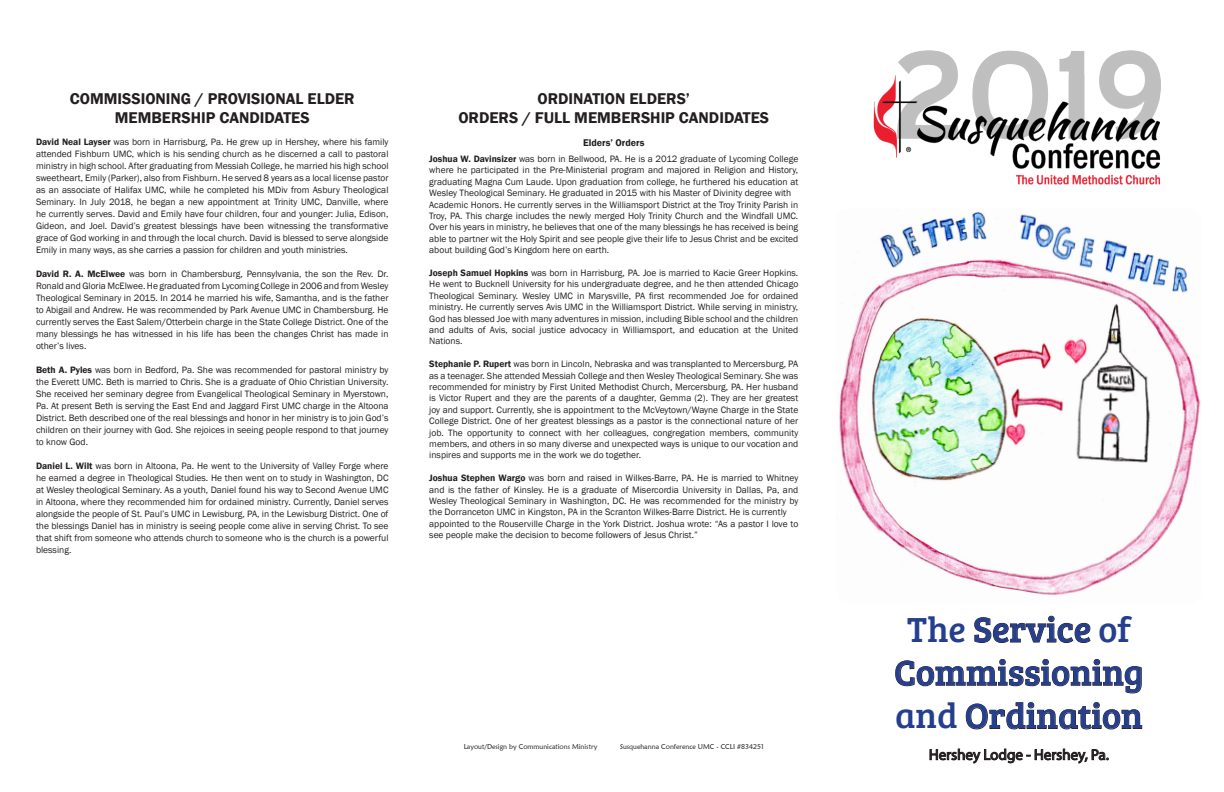
<style>
.page{position:relative;width:1224px;height:792px;background:#fff}
.page>*{position:absolute;margin:0;border:0;box-sizing:border-box;transform-origin:0 0}
.t1{font:36px/43.2px "Bree Serif";color:#253f8e;text-align:center}
.t2{font:600 16px/19.2px "Franklin Gothic";color:#231f20;text-align:center}
.t3{font:15.1px "Myriad Pro";color:#231f20}
.t4{font:600 10px "Franklin Gothic";color:#231f20}
.t5{font:9.5px/12px "Franklin Gothic";color:#231f20;text-align:justify}
.t6{font:7px "Maiandra GD";color:#231f20}
.s1{font-weight:600}
</style>
<div class="page">
<svg style="left:974px;top:616px;width:117px;height:27px"></svg>
<svg style="left:895px;top:659px;width:247px;height:34px"></svg>
<svg style="left:966px;top:702px;width:176px;height:27px"></svg>
<svg style="left:930px;top:748px;width:179px;height:16px"></svg>
<img style="left:839px;top:211px;width:362px;height:384px">
<img style="left:873px;top:50px;width:288px;height:135px">
<p class="t2" style="left:70px;top:89px;width:286px">COMMISSIONING / PROVISIONAL ELDER<br>MEMBERSHIP CANDIDATES</p>
<p class="t5" style="left:36px;top:136px;width:354px"><span class="s1">David Neal Layser</span> was born in Harrisburg, Pa. He grew up in Hershey, where his family attended Fishburn UMC, which is his sending church as he discerned a call to pastoral ministry in high school. After graduating from Messiah College, he married his high school sweetheart, Emily (Parker), also from Fishburn. He served 8 years as a local license pastor as an associate of Halifax UMC, while he completed his MDiv from Asbury Theological Seminary. In July 2018, he began a new appointment at Trinity UMC, Danville, where he currently serves. David and Emily have four children, four and younger: Julia, Edison, Gideon, and Joel. David’s greatest blessings have been witnessing the transformative grace of God working in and through the local church. David is blessed to serve alongside Emily in many ways, as she carries a passion for children and youth ministries.</p>
<p class="t5" style="left:36px;top:268px;width:354px"><span class="s1">David R. A. McElwee</span> was born in Chambersburg, Pennsylvania, the son the Rev. Dr.<br>Ronald and Gloria McElwee. He graduated from Lycoming College in 2006 and from Wesley Theological Seminary in 2015. In 2014 he married his wife, Samantha, and is the father to Abigail and Andrew. He was recommended by Park Avenue UMC in Chambersburg. He currently serves the East Salem/Otterbein charge in the State College District. One of the many blessings he has witnessed in his life has been the changes Christ has made in other’s lives.</p>
<p class="t5" style="left:36px;top:364px;width:354px"><span class="s1">Beth A. Pyles</span> was born in Bedford, Pa. She was recommended for pastoral ministry by the Everett UMC. Beth is married to Chris. She is a graduate of Ohio Christian University.<br>She received her seminary degree from Evangelical Theological Seminary in Myerstown, Pa. At present Beth is serving the East End and Jaggard First UMC charge in the Altoona District. Beth described one of the real blessings and honor in her ministry is to join God’s children on their journey with God. She rejoices in seeing people respond to that journey to know God.</p>
<p class="t5" style="left:36px;top:460px;width:354px"><span class="s1">Daniel L. Wilt</span> was born in Altoona, Pa. He went to the University of Valley Forge where he earned a degree in Theological Studies. He then went on to study in Washington, DC at Wesley theological Seminary. As a youth, Daniel found his way to Second Avenue UMC in Altoona, where they recommended him for ordained ministry. Currently, Daniel serves alongside the people of St. Paul’s UMC in Lewisburg, PA, in the Lewisburg District. One of the blessings Daniel has in ministry is seeing people come alive in serving Christ. To see that shift from someone who attends church to someone who is the church is a powerful blessing.</p>
<p class="t2" style="left:458px;top:89px;width:312px">ORDINATION ELDERS’<br>ORDERS / FULL MEMBERSHIP CANDIDATES</p>
<p class="t4" style="left:583px;top:136px;width:63px">Elders’ Orders</p>
<p class="t5" style="left:429px;top:153px;width:371px;line-height:11.4px"><span class="s1">Joshua W. Davinsizer</span> was born in Bellwood, PA. He is a 2012 graduate of Lycoming College where he participated in the Pre-Ministerial program and majored in Religion and History, graduating Magna Cum Laude. Upon graduation from college, he furthered his education at Wesley Theological Seminary. He graduated in 2015 with his Master of Divinity degree with</p>
<p class="t5" style="left:429px;top:199px;width:371px;line-height:11.4px">Academic Honors. He currently serves in the Williamsport District at the Troy Trinity Parish in Troy, PA. This charge includes the newly merged Holy Trinity Church and the Windfall UMC.<br>Over his years in ministry, he believes that one of the many blessings he has received is being able to partner wit the Holy Spirit and see people give their life to Jesus Christ and be excited about building God’s Kingdom here on earth.</p>
<p class="t5" style="left:429px;top:267px;width:371px;line-height:11.4px"><span class="s1">Joseph Samuel Hopkins</span> was born in Harrisburg, PA. Joe is married to Kacie Greer Hopkins.<br>He went to Bucknell University for his undergraduate degree, and he then attended Chicago Theological Seminary. Wesley UMC in Marysville, PA first recommended Joe for ordained ministry. He currently serves Avis UMC in the Williamsport District. While serving in ministry, God has blessed Joe with many adventures in mission, including Bible school and the children and adults of Avis, social justice advocacy in Williamsport, and education at the United Nations.</p>
<p class="t5" style="left:429px;top:359px;width:371px;line-height:11.4px"><span class="s1">Stephanie P. Rupert</span> was born in Lincoln, Nebraska and was transplanted to Mercersburg, PA as a teenager. She attended Messiah College and then Wesley Theological Seminary. She was recommended for ministry by First United Methodist Church, Mercersburg, PA. Her husband is Victor Rupert and they are the parents of a daughter, Gemma (2). They are her greatest joy and support. Currently, she is appointment to the McVeytown/Wayne Charge in the State College District. One of her greatest blessings as a pastor is the connectional nature of her job. The opportunity to connect with her colleagues, congregation members, community members, and others in so many diverse and unexpected ways is unique to our vocation and inspires and supports me in the work we do together.</p>
<p class="t5" style="left:429px;top:473px;width:370px;line-height:11.4px"><span class="s1">Joshua Stephen Wargo</span> was born and raised in Wilkes-Barre, PA. He is married to Whitney and is the father of Kinsley. He is a graduate of Misercordia University in Dallas, Pa, and Wesley Theological Seminary in Washington, DC. He was recommended for the ministry by the Dorranceton UMC in Kingston, PA in the Scranton Wilkes-Barre District. He is currently</p>
<p class="t5" style="left:429px;top:518px;width:371px;line-height:11.4px">appointed to the Rouserville Charge in the York District. Joshua wrote: “As a pastor I love to see people make the decision to become followers of Jesus Christ.”</p>
<p class="t6" style="left:464px;top:743px;width:135px">Layout/Design by Communications Ministry</p>
<p class="t6" style="left:620px;top:743px;width:145px">Susquehanna Conference UMC - CCLI #834251</p>
<p class="t1" style="left:894px;top:606px;width:251px">The Service of<br>Commissioning and Ordination</p>
<p class="t3" style="left:929px;top:745px;width:182px">Hershey Lodge - Hershey, Pa.</p>
</div>
